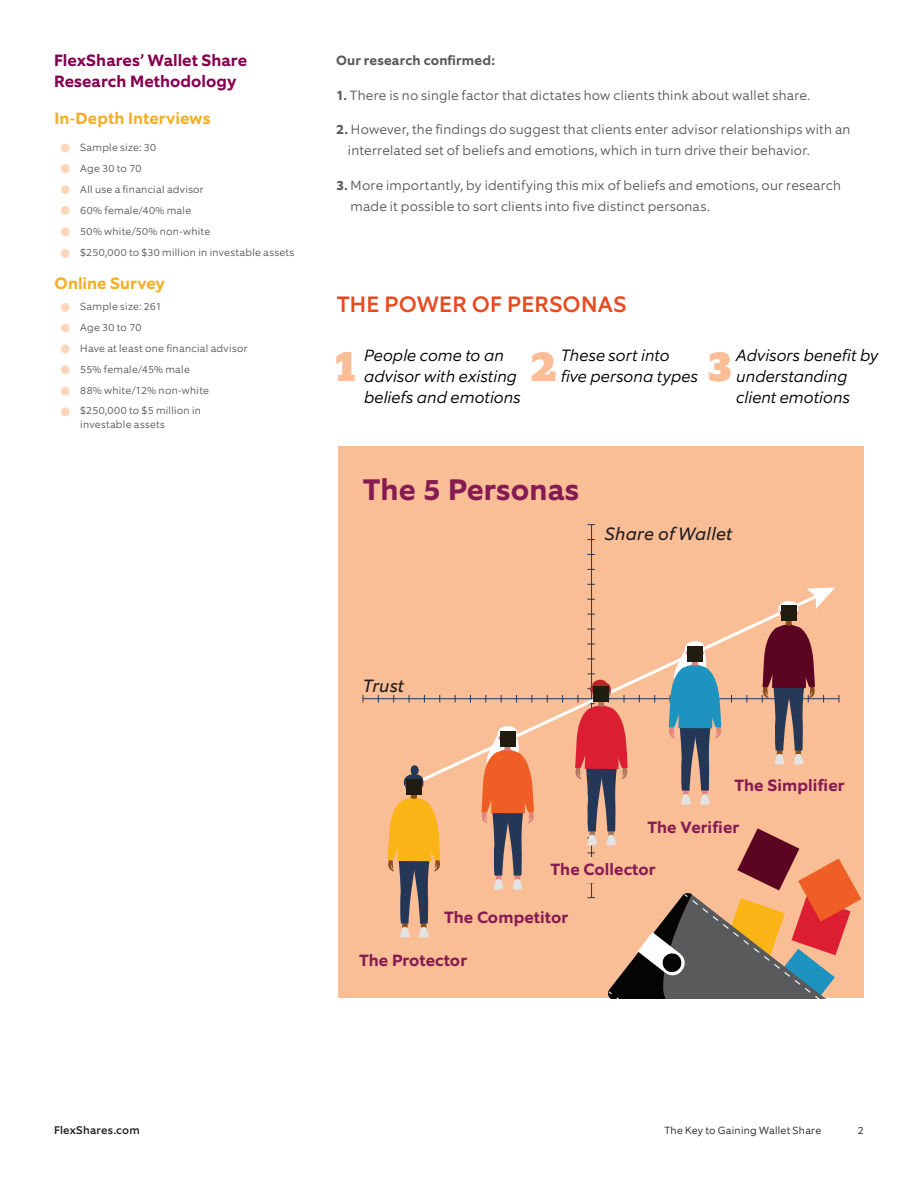
<style>
.page{position:relative;width:918px;height:1188px;background:#fff}
.page>*{position:absolute;margin:0;border:0;box-sizing:border-box;transform-origin:0 0}
.t1{font:900 42.6px "Equip Slab";color:#fabe96}
.t2{font:700 30px "Equip";letter-spacing:.01em;color:#861a53}
.t3{font:500 22.5px "Equip";letter-spacing:.01em;color:#e74a20}
.t4{font:italic 18px "Equip";letter-spacing:.01em;color:#211d1e}
.t5{font:italic 300 16.5px/21px "Equip";color:#000}
.t6{font:700 16.5px "Equip";letter-spacing:.01em;color:#861a53}
.t7{font:700 16.5px/21px "Equip";letter-spacing:.01em;color:#870151}
.t8{font:700 16.5px "Equip";letter-spacing:.005em;color:#f3af27}
.t9{font:300 13.5px/21px "Equip";letter-spacing:.01em;color:#57585a}
.t10{font:700 13.5px "Equip";letter-spacing:.015em;color:#57585a}
.t11{font:500 11.25px "Equip";letter-spacing:.02em;color:#231f20}
.t12{font:300 10.5px/21px "Equip";letter-spacing:.02em;color:#57585a}
.t13{font:300 10.5px "Equip";letter-spacing:.015em;color:#231f20}
.s1{font-weight:700}
</style>
<div class="page">
<div style="left:338px;top:447px;width:526px;height:551px;background:#fabe96"></div>
<hr style="left:591px;top:525px;width:1px;height:373px;background:#253756">
<hr style="left:363px;top:698px;width:476px;height:1px;background:#253756">
<svg style="left:407px;top:695px;width:168px;height:78px"></svg>
<svg style="left:388px;top:765px;width:52px;height:173px"></svg>
<svg style="left:481px;top:724px;width:53px;height:166px"></svg>
<svg style="left:575px;top:584px;width:286px;height:415px"></svg>
<div style="left:61px;top:144px;width:9px;height:8px;background:#fdd5ba;border-radius:50%"></div>
<div style="left:61px;top:164px;width:9px;height:9px;background:#fdd5ba;border-radius:50%"></div>
<div style="left:61px;top:206px;width:9px;height:9px;background:#fdd5ba;border-radius:50%"></div>
<div style="left:61px;top:227px;width:9px;height:9px;background:#fdd5ba;border-radius:50%"></div>
<div style="left:61px;top:249px;width:9px;height:9px;background:#fdd5ba;border-radius:50%"></div>
<div style="left:61px;top:185px;width:9px;height:9px;background:#fdd5ba;border-radius:50%"></div>
<div style="left:61px;top:303px;width:9px;height:9px;background:#fdd5ba;border-radius:50%"></div>
<div style="left:61px;top:324px;width:9px;height:8px;background:#fdd5ba;border-radius:50%"></div>
<div style="left:61px;top:365px;width:9px;height:9px;background:#fdd5ba;border-radius:50%"></div>
<div style="left:61px;top:387px;width:9px;height:9px;background:#fdd5ba;border-radius:50%"></div>
<div style="left:61px;top:345px;width:9px;height:8px;background:#fdd5ba;border-radius:50%"></div>
<div style="left:61px;top:407px;width:9px;height:9px;background:#fdd5ba;border-radius:50%"></div>
<p class="t7" style="left:54px;top:50px;width:195px">FlexShares’ Wallet Share<br>Research Methodology</p>
<p class="t8" style="left:55px;top:108px;width:157px">In-Depth Interviews</p>
<p class="t12" style="left:80px;top:137px;width:215px">Sample size: 30<br>Age 30 to 70<br>All use a financial advisor<br>60% female/40% male<br>50% white/50% non-white<br>$250,000 to $30 million in investable assets</p>
<p class="t8" style="left:55px;top:273px;width:112px">Online Survey</p>
<p class="t12" style="left:80px;top:296px;width:169px">Sample size: 261<br>Age 30 to 70<br>Have at least one financial advisor<br>55% female/45% male<br>88% white/12% non-white $250,000 to $5 million in</p>
<p class="t12" style="left:80px;top:414px;width:86px">investable assets</p>
<p class="t10" style="left:336px;top:52px;width:160px">Our research confirmed:</p>
<p class="t9" style="left:336px;top:84px;width:476px"><span class="s1">1.</span> There is no single factor that dictates how clients think about wallet share.</p>
<p class="t9" style="left:348px;top:119px;width:504px;text-indent:-12px"><span class="s1">2.</span> However, the findings do suggest that clients enter advisor relationships with an interrelated set of beliefs and emotions, which in turn drive their behavior.</p>
<p class="t9" style="left:351px;top:174px;width:492px;text-indent:-15px"><span class="s1">3.</span> More importantly, by identifying this mix of beliefs and emotions, our research made it possible to sort clients into five distinct personas.</p>
<h3 class="t3" style="left:337px;top:290px;width:291px">THE POWER OF PERSONAS</h3>
<h1 class="t1" style="left:332px;top:339px;width:29px">1</h1>
<h1 class="t1" style="left:530px;top:339px;width:29px">2</h1>
<p class="t5" style="left:561px;top:345px;width:139px">These sort into five persona types</p>
<h1 class="t1" style="left:706px;top:339px;width:29px">3</h1>
<p class="t5" style="left:736px;top:345px;width:144px">Advisors benefit by understanding client emotions</p>
<p class="t5" style="left:364px;top:345px;width:158px">People come to an advisor with existing beliefs and emotions</p>
<h2 class="t2" style="left:363px;top:471px;width:217px">The 5 Personas</h2>
<h3 class="t4" style="left:605px;top:522px;width:129px">Share of Wallet</h3>
<h3 class="t4" style="left:363px;top:674px;width:43px">Trust</h3>
<p class="t6" style="left:734px;top:775px;width:112px">The Simplifier</p>
<p class="t6" style="left:647px;top:817px;width:93px">The Verifier</p>
<p class="t6" style="left:551px;top:859px;width:107px">The Collector</p>
<p class="t6" style="left:444px;top:907px;width:126px">The Competitor</p>
<p class="t6" style="left:359px;top:950px;width:109px">The Protector</p>
<p class="t11" style="left:54px;top:1123px;width:87px">FlexShares.com</p>
<p class="t13" style="left:664px;top:1124px;width:158px">The Key to Gaining Wallet Share</p>
<p class="t13" style="left:858px;top:1124px;width:8px">2</p>
</div>
